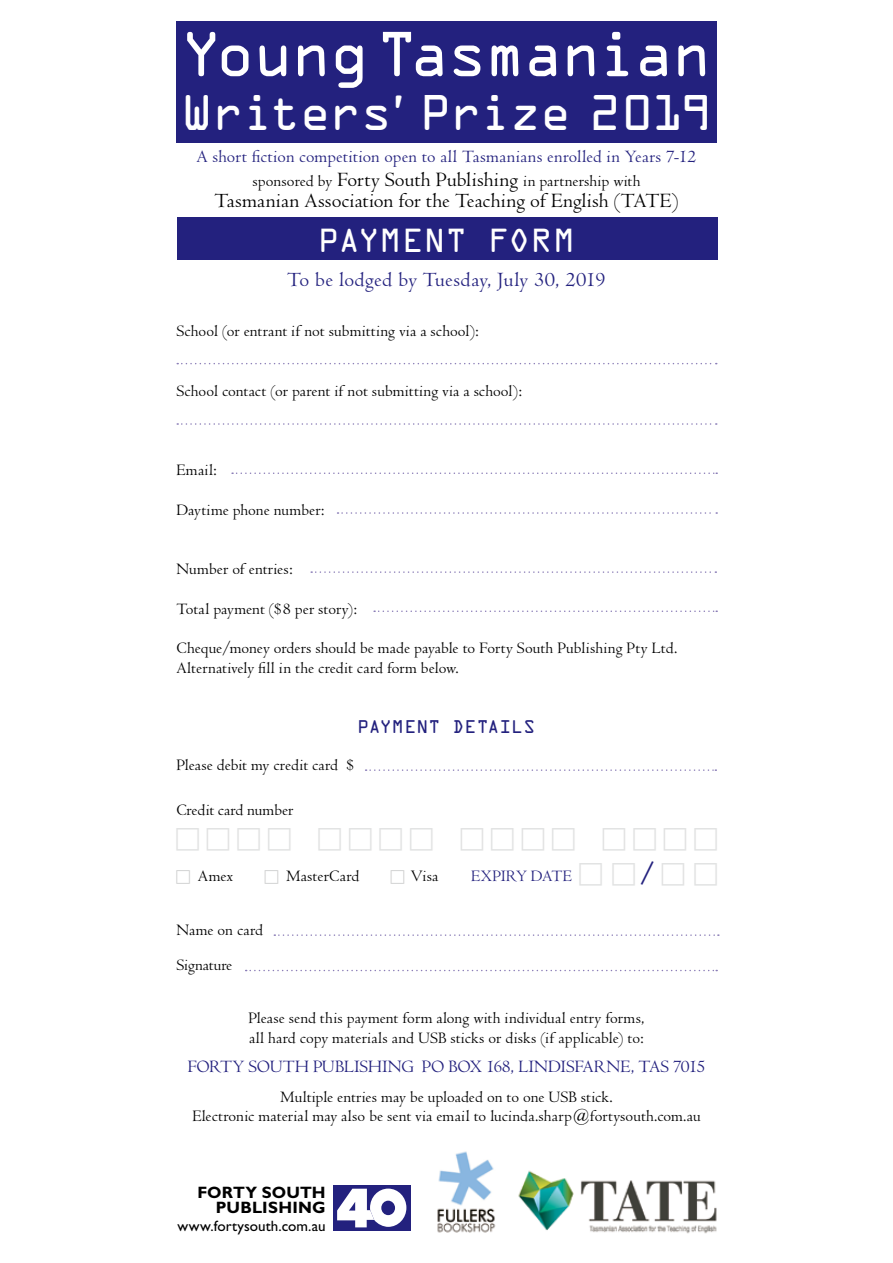
<style>
.page{position:relative;width:893px;height:1263px;background:#fff}
.page>*{position:absolute;margin:0;border:0;box-sizing:border-box;transform-origin:0 0}
.t1{font:57px "OCRA Std";letter-spacing:-.055em;color:#fff}
.t2{font:45px "OCRA Std";letter-spacing:-.045em;color:#fff}
.t3{font:30px "OCRA Std";color:#fff}
.t4{font:24px "Futura";color:#23217e}
.t5{font:21px "Centaur";letter-spacing:.005em;color:#000}
.t6{font:21px "Centaur";letter-spacing:.02em;color:#23217e}
.t7{font:18px "Centaur";letter-spacing:.01em;color:#23217e}
.t8{font:16.5px/19.8px "Centaur";letter-spacing:.01em;color:#000}
.t9{font:700 16.5px/15px "Gentle Sans";letter-spacing:.01em;color:#000;text-align:right}
.t10{font:16.5px "OCRA Std";letter-spacing:-.035em;color:#23217e}
.t11{font:16.5px "Centaur";letter-spacing:.025em;color:#23217e}
.t12{font:15px "Gentle Sans";letter-spacing:.005em;color:#000}
.s1{font-size:21px}
</style>
<div class="page">
<div style="left:176px;top:21px;width:540px;height:121px;background:#23217e"></div>
<div style="left:178px;top:217px;width:540px;height:43px;background:#23217e"></div>
<svg style="left:246px;top:970px;width:471px;height:1px"></svg>
<svg style="left:177px;top:363px;width:540px;height:1px"></svg>
<svg style="left:177px;top:423px;width:540px;height:2px"></svg>
<svg style="left:232px;top:472px;width:485px;height:2px"></svg>
<svg style="left:338px;top:512px;width:379px;height:2px"></svg>
<svg style="left:311px;top:571px;width:405px;height:2px"></svg>
<svg style="left:374px;top:610px;width:343px;height:2px"></svg>
<svg style="left:274px;top:934px;width:445px;height:2px"></svg>
<svg style="left:366px;top:769px;width:350px;height:2px"></svg>
<div style="left:333px;top:1185px;width:78px;height:46px;background:#23217e"></div>
<svg style="left:337px;top:1188px;width:69px;height:39px"></svg>
<img style="left:437px;top:1151px;width:59px;height:82px">
<img style="left:518px;top:1170px;width:199px;height:64px">
<h1 class="t1" style="left:181px;top:29px;width:533px">Young Tasmanian</h1>
<h2 class="t2" style="left:181px;top:93px;width:533px">Writers<sup>’</sup> Prize 2019</h2>
<p class="t7" style="left:196px;top:147px;width:501px">A short fiction competition open to all Tasmanians enrolled in Years 7-12</p>
<p class="t8" style="left:252px;top:171px;width:390px">sponsored by <span class="s1">Forty South Publishing</span> in partnership with</p>
<p class="t5" style="left:215px;top:189px;width:465px">Tasmanian Association for the Teaching of English (TATE)</p>
<h3 class="t3" style="left:318px;top:227px;width:20px">pay</h3>
<h3 class="t3" style="left:379px;top:227px;width:130px">ment FORM</h3>
<p class="t6" style="left:287px;top:268px;width:320px">To be lodged by Tuesday, July 30, 2019</p>
<p class="t8" style="left:176px;top:322px;width:304px">School (or entrant if not submitting via a school):</p>
<p class="t8" style="left:176px;top:381px;width:347px">School contact (or parent if not submitting via a school):</p>
<p class="t8" style="left:176px;top:460px;width:42px">Email:</p>
<p class="t8" style="left:176px;top:500px;width:149px">Daytime phone number:</p>
<p class="t8" style="left:176px;top:559px;width:118px">Number of entries:</p>
<p class="t8" style="left:176px;top:599px;width:182px">Total payment ($8 per story):</p>
<p class="t8" style="left:176px;top:639px;width:502px">Cheque/money orders should be made payable to Forty South Publishing Pty Ltd.<br>Alternatively fill in the credit card form below.</p>
<p class="t10" style="left:358px;top:719px;width:47px">PAYMEN</p>
<p class="t10" style="left:429px;top:719px;width:83px">T DETAILS</p>
<p class="t8" style="left:176px;top:755px;width:179px">Please debit my credit card $</p>
<p class="t8" style="left:176px;top:800px;width:118px">Credit card number</p>
<p class="t8" style="left:198px;top:866px;width:37px">Amex</p>
<p class="t8" style="left:286px;top:866px;width:75px">MasterCard</p>
<p class="t8" style="left:411px;top:866px;width:29px">Visa</p>
<p class="t11" style="left:471px;top:867px;width:99px">Expiry date</p>
<h3 class="t4" style="left:640px;top:855px;width:15px">/</h3>
<p class="t8" style="left:176px;top:912px;width:88px;line-height:35.5px">Name on card<br>Signature</p>
<p class="t8" style="left:248px;top:1009px;width:397px">Please send this payment form along with individual entry forms, all hard copy materials and USB sticks or disks (if applicable) to:</p>
<p class="t7" style="left:188px;top:1057px;width:519px">Forty South Publishing PO Box 168, Lindisfarne, TAS 7015</p>
<p class="t8" style="left:192px;top:1087px;width:510px;text-align:center">Multiple entries may be uploaded on to one USB stick.<br>Electronic material may also be sent via email to lucinda.sharp@fortysouth.com.au</p>
<p class="t9" style="left:197px;top:1185px;width:130px">FORTY SOUTH<br>PUBLISHING</p>
<p class="t12" style="left:178px;top:1217px;width:150px">www.fortysouth.com.au</p>
</div>
